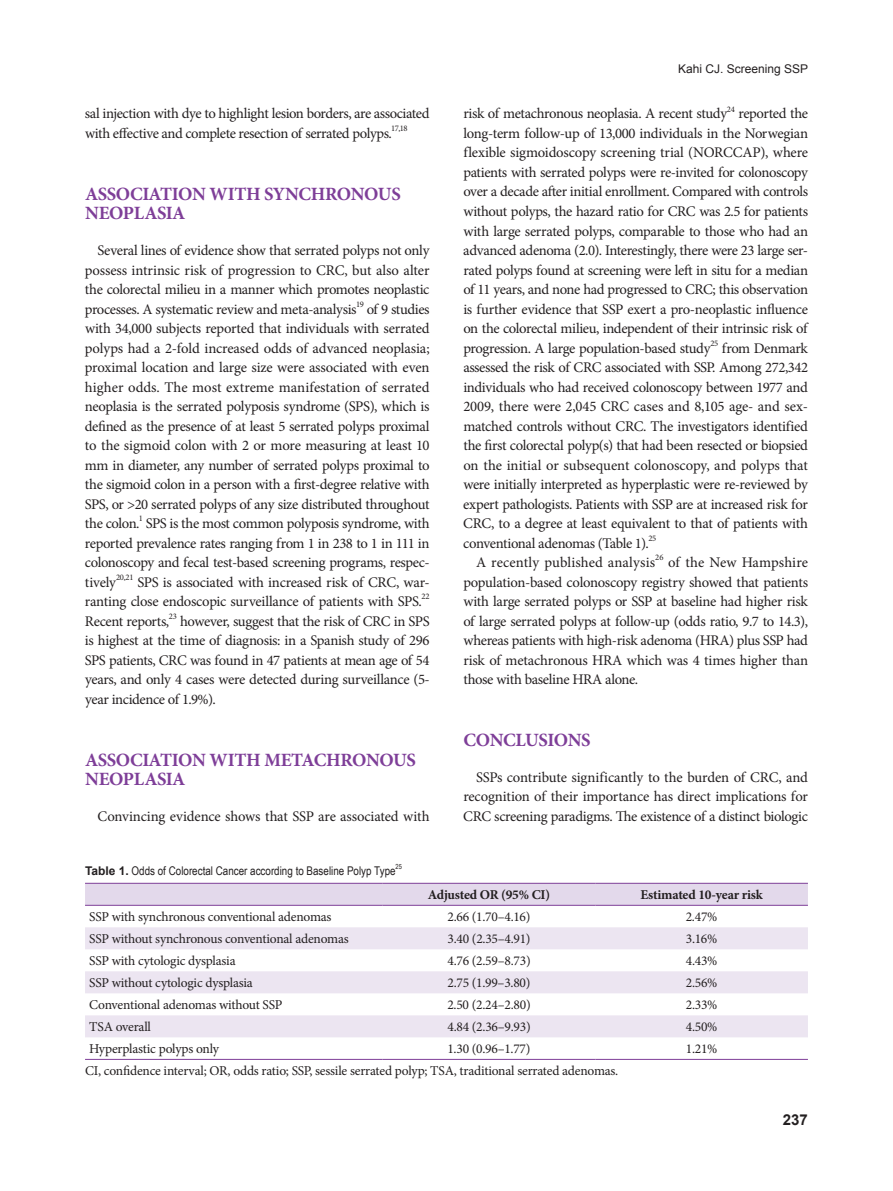
<style>
.page{position:relative;width:893px;height:1191px;background:#fff}
.page>*{position:absolute;margin:0;border:0;box-sizing:border-box;transform-origin:0 0}
.t1{font:700 18.75px "Minion Pro";letter-spacing:-.015em;color:#7e3e98}
.t2{font:700 15px "Arial";color:#231f20}
.t3{font:14.7px/19.5px "Minion Pro";letter-spacing:-.025em;color:#231f20;text-align:justify}
.t4{font:14.7px "Minion Pro";letter-spacing:.005em;color:#231f20}
.t5{font:13.5px "Minion Pro";letter-spacing:-.015em;color:#231f20}
.t6{font:700 13.5px "Minion Pro";letter-spacing:-.015em;color:#231f20}
.t7{font:12px "Arial Narrow";color:#231f20}
.t8{font:12px "Arial";color:#231f20}
.t9{font:8.55px "Minion Pro";letter-spacing:-.035em;color:#231f20}
.t10{font:7.05px "Arial Narrow";color:#231f20}
.s1{font-family:"Arial";font-weight:700}
</style>
<div class="page">
<div style="left:85px;top:884px;width:723px;height:21px;background:#e3d9eb"></div>
<svg style="left:85px;top:1058px;width:723px;height:1px"></svg>
<svg style="left:85px;top:927px;width:723px;height:110px;fill:#ece5f1"></svg>
<hr style="left:85px;top:883px;width:298px;height:1px;background:#7e3e98">
<hr style="left:383px;top:883px;width:212px;height:1px;background:#7e3e98">
<hr style="left:595px;top:883px;width:213px;height:1px;background:#7e3e98">
<hr style="left:85px;top:905px;width:298px;height:1px;background:#7e3e98">
<hr style="left:383px;top:905px;width:212px;height:1px;background:#7e3e98">
<hr style="left:595px;top:905px;width:213px;height:1px;background:#7e3e98">
<hr style="left:85px;top:1059px;width:298px;height:1px;background:#7e3e98">
<hr style="left:383px;top:1059px;width:212px;height:1px;background:#7e3e98">
<hr style="left:595px;top:1059px;width:213px;height:1px;background:#7e3e98">
<p class="t3" style="left:85px;top:104px;width:346px">sal injection with dye to highlight lesion borders, are associated with effective and complete resection of serrated polyps.</p>
<p class="t9" style="left:391px;top:123px;width:18px">17,18</p>
<p class="t1" style="left:85px;top:181px;width:12px">ASSOCI</p>
<p class="t1" style="left:148px;top:181px;width:24px">ATION</p>
<p class="t1" style="left:210px;top:181px;width:129px">WITH SYNCHRONOUS</p>
<p class="t1" style="left:85px;top:200px;width:102px">NEOPLASIA</p>
<p class="t3" style="left:85px;top:241px;width:346px;text-indent:13px">Several lines of evidence show that serrated polyps not only possess intrinsic risk of progression to CRC, but also alter the colorectal milieu in a manner which promotes neoplastic processes. A systematic review and meta-analysis</p>
<p class="t9" style="left:356px;top:298px;width:9px">19</p>
<p class="t3" style="left:85px;top:299px;width:346px;text-indent:282px">of 9 studies with 34,000 subjects reported that individuals with serrated polyps had a 2-fold increased odds of advanced neoplasia; proximal location and large size were associated with even higher odds. The most extreme manifestation of serrated neoplasia is the serrated polyposis syndrome (SPS), which is defined as the presence of at least 5 serrated polyps proximal to the sigmoid colon with 2 or more measuring at least 10 mm in diameter, any number of serrated polyps proximal to the sigmoid colon in a person with a first-degree relative with SPS, or &gt;20 serrated polyps of any size distributed throughout the colon. SPS is the most common polyposis syndrome, with</p>
<p class="t9" style="left:139px;top:513px;width:6px">1</p>
<p class="t3" style="left:85px;top:533px;width:346px">reported prevalence rates ranging from 1 in 238 to 1 in 111 in colonoscopy and fecal test-based screening programs, respec&shy;tively</p>
<p class="t9" style="left:116px;top:571px;width:19px">20,21</p>
<p class="t3" style="left:85px;top:572px;width:346px;text-indent:53px">SPS is associated with increased risk of CRC, war&shy;ranting close endoscopic surveillance of patients with SPS.</p>
<p class="t9" style="left:422px;top:591px;width:10px">22</p>
<p class="t9" style="left:169px;top:610px;width:9px">23</p>
<p class="t3" style="left:85px;top:611px;width:346px;text-indent:95px">however, suggest that the risk of CRC in SPS is highest at the time of diagnosis: in a Spanish study of 296<br>SPS patients, CRC was found in 47 patients at mean age of 54 years, and only 4 cases were detected during surveillance (5- year incidence of 1.9%).</p>
<p class="t3" style="left:85px;top:611px;width:86px">Recent reports,</p>
<p class="t1" style="left:85px;top:746px;width:12px">ASSOCI</p>
<p class="t1" style="left:148px;top:746px;width:24px">ATION</p>
<p class="t1" style="left:210px;top:746px;width:145px">WITH METACHRONOUS</p>
<p class="t1" style="left:85px;top:766px;width:102px">NEOPLASIA</p>
<p class="t3" style="left:98px;top:806px;width:333px">Convincing evidence shows that SSP are associated with</p>
<p class="t7" style="left:85px;top:861px;width:312px"><span class="s1">Table 1.</span> Odds of Colorectal Cancer according to Baseline Polyp Type</p>
<p class="t10" style="left:396px;top:861px;width:8px">25</p>
<p class="t8" style="left:678px;top:61px;width:132px">Kahi CJ. Screening SSP</p>
<p class="t3" style="left:463px;top:104px;width:265px">risk of metachronous neoplasia. A recent study</p>
<p class="t9" style="left:727px;top:103px;width:9px">24</p>
<p class="t3" style="left:463px;top:104px;width:346px;text-indent:275px">reported the long-term follow-up of 13,000 individuals in the Norwegian flexible sigmoidoscopy screening trial (NORCCAP), where patients with serrated polyps were re-invited for colonoscopy over a decade after initial enrollment. Compared with controls without polyps, the hazard ratio for CRC was 2.5 for patients with large serrated polyps, comparable to those who had an advanced adenoma (2.0). Interestingly, there were 23 large ser&shy;rated polyps found at screening were left in situ for a median of 11 years, and none had progressed to CRC; this observation is further evidence that SSP exert a pro-neoplastic influence on the colorectal milieu, independent of their intrinsic risk of progression. A large population-based study</p>
<p class="t9" style="left:710px;top:337px;width:9px">25</p>
<p class="t3" style="left:463px;top:338px;width:346px;text-indent:259px">from Denmark assessed the risk of CRC associated with SSP. Among 272,342 individuals who had received colonoscopy between 1977 and 2009, there were 2,045 CRC cases and 8,105 age- and sex&shy;matched controls without CRC. The investigators identified the first colorectal polyp(s) that had been resected or biopsied on the initial or subsequent colonoscopy, and polyps that were initially interpreted as hyperplastic were re-reviewed by expert pathologists. Patients with SSP are at increased risk for CRC, to a degree at least equivalent to that of patients with conventional adenomas (Table 1).</p>
<p class="t9" style="left:648px;top:532px;width:9px">25</p>
<p class="t4" style="left:476px;top:552px;width:180px">A recently published analysis</p>
<p class="t9" style="left:655px;top:552px;width:10px">26</p>
<p class="t3" style="left:463px;top:553px;width:346px;text-indent:205px">of the New Hampshire population-based colonoscopy registry showed that patients with large serrated polyps or SSP at baseline had higher risk of large serrated polyps at follow-up (odds ratio, 9.7 to 14.3), whereas patients with high-risk adenoma (HRA) plus SSP had risk of metachronous HRA which was 4 times higher than those with baseline HRA alone.</p>
<p class="t1" style="left:463px;top:727px;width:129px">CONCLUSIONS</p>
<p class="t3" style="left:463px;top:767px;width:346px;text-indent:13px">SSPs contribute significantly to the burden of CRC, and recognition of their importance has direct implications for CRC screening paradigms. The existence of a distinct biologic</p>
<p class="t6" style="left:428px;top:885px;width:124px">ADJUSTED OR (95% CI)</p>
<p class="t6" style="left:640px;top:885px;width:124px">ESTIMATED 10-YEAR RISK</p>
<p class="t5" style="left:89px;top:907px;width:244px">SSP with synchronous conventional adenomas</p>
<p class="t5" style="left:448px;top:907px;width:84px">2.66 (1.70–4.16)</p>
<p class="t5" style="left:686px;top:907px;width:33px">2.47%</p>
<p class="t5" style="left:89px;top:929px;width:261px">SSP without synchronous conventional adenomas</p>
<p class="t5" style="left:447px;top:929px;width:85px">3.40 (2.35–4.91)</p>
<p class="t5" style="left:686px;top:929px;width:33px">3.16%</p>
<p class="t5" style="left:89px;top:951px;width:148px">SSP with cytologic dysplasia</p>
<p class="t5" style="left:447px;top:951px;width:85px">4.76 (2.59–8.73)</p>
<p class="t5" style="left:686px;top:951px;width:33px">4.43%</p>
<p class="t5" style="left:89px;top:973px;width:165px">SSP without cytologic dysplasia</p>
<p class="t5" style="left:447px;top:973px;width:84px">2.75 (1.99–3.80)</p>
<p class="t5" style="left:686px;top:973px;width:33px">2.56%</p>
<p class="t5" style="left:89px;top:995px;width:195px">Conventional adenomas without SSP</p>
<p class="t5" style="left:447px;top:995px;width:85px">2.50 (2.24–2.80)</p>
<p class="t5" style="left:686px;top:995px;width:33px">2.33%</p>
<p class="t5" style="left:89px;top:1017px;width:63px">TSA overall</p>
<p class="t5" style="left:447px;top:1017px;width:85px">4.84 (2.36–9.93)</p>
<p class="t5" style="left:686px;top:1017px;width:33px">4.50%</p>
<p class="t5" style="left:89px;top:1039px;width:131px">Hyperplastic polyps only</p>
<p class="t5" style="left:447px;top:1039px;width:84px">1.30 (0.96–1.77)</p>
<p class="t5" style="left:686px;top:1039px;width:33px">1.21%</p>
<p class="t5" style="left:85px;top:1061px;width:535px">CI, confidence interval; OR, odds ratio; SSP, sessile serrated polyp; TSA, traditional serrated adenomas.</p>
<p class="t2" style="left:783px;top:1109px;width:27px">237</p>
</div>
